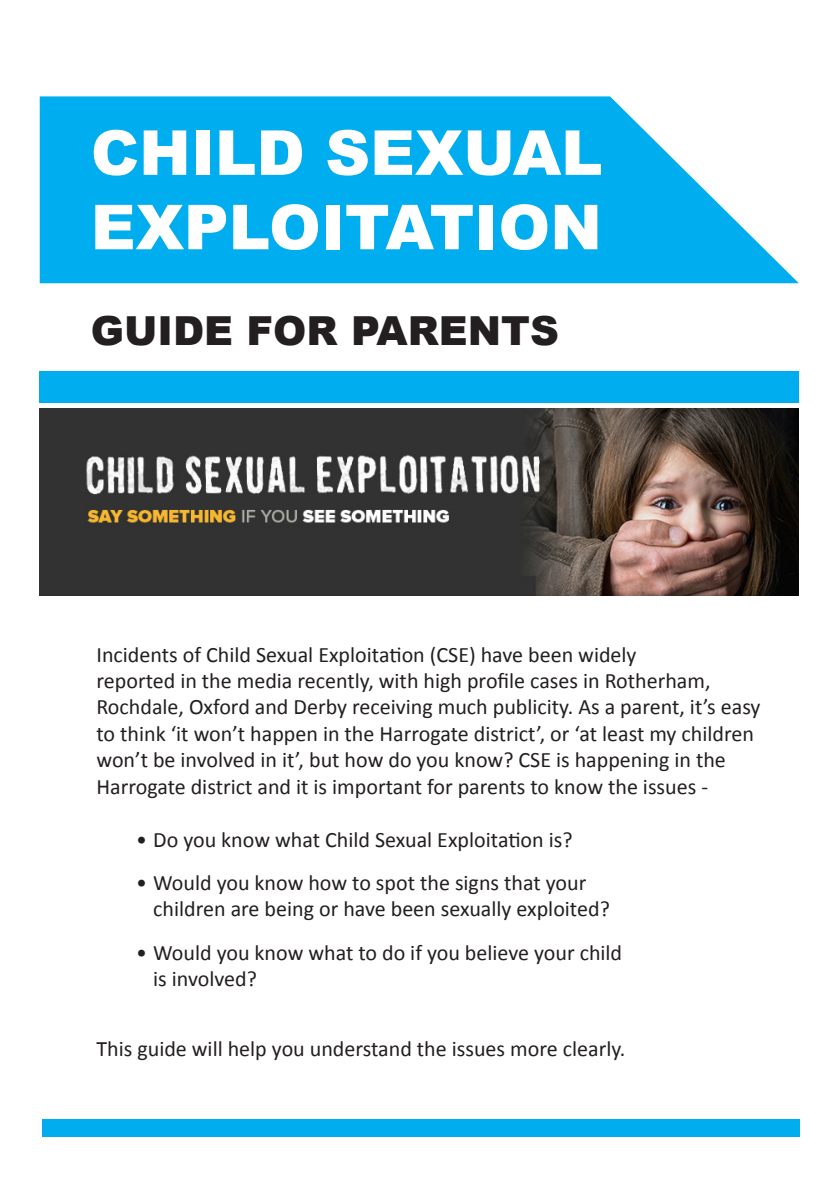
<style>
.page{position:relative;width:840px;height:1191px;background:#fff}
.page>*{position:absolute;margin:0;border:0;box-sizing:border-box;transform-origin:0 0}
.t1{font:900 62px "Arial";color:#fff}
.t2{font:900 40px "Arial";color:#231f20}
.t3{font:22px/26.4px "Calibri";color:#231f20}
</style>
<div class="page">
<div style="left:43px;top:1119px;width:756px;height:17px;background:#00aeef"></div>
<svg style="left:40px;top:96px;width:758px;height:187px;background:#1fb8f1"></svg>
<div style="left:40px;top:371px;width:758px;height:32px;background:#00aeef"></div>
<img style="left:40px;top:408px;width:758px;height:187px">
<p class="t1" style="left:91px;top:108px;width:513px">CHILD SEXUAL</p>
<p class="t1" style="left:91px;top:182px;width:512px">EXPLOITATION</p>
<p class="t2" style="left:91px;top:302px;width:469px">GUIDE FOR PARENTS</p>
<p class="t3" style="left:96px;top:641px;width:665px">Incidents of Child Sexual Exploitation (CSE) have been widely<br>reported in the media recently, with high profile cases in Rotherham, Rochdale, Oxford and Derby receiving much publicity. As a parent, it’s easy to think ‘it won’t happen in the Harrogate district’, or ‘at least my children won’t be involved in it’, but how do you know? CSE is happening in the Harrogate district and it is important for parents to know the issues -</p>
<p class="t3" style="left:136px;top:826px;width:437px">• Do you know what Child Sexual Exploitation is?</p>
<p class="t3" style="left:153px;top:869px;width:458px;text-indent:-17px">• Would you know how to spot the signs that your children are being or have been sexually exploited?</p>
<p class="t3" style="left:153px;top:939px;width:470px;text-indent:-17px">• Would you know what to do if you believe your child is involved?</p>
<p class="t3" style="left:96px;top:1035px;width:530px">This guide will help you understand the issues more clearly.</p>
</div>
